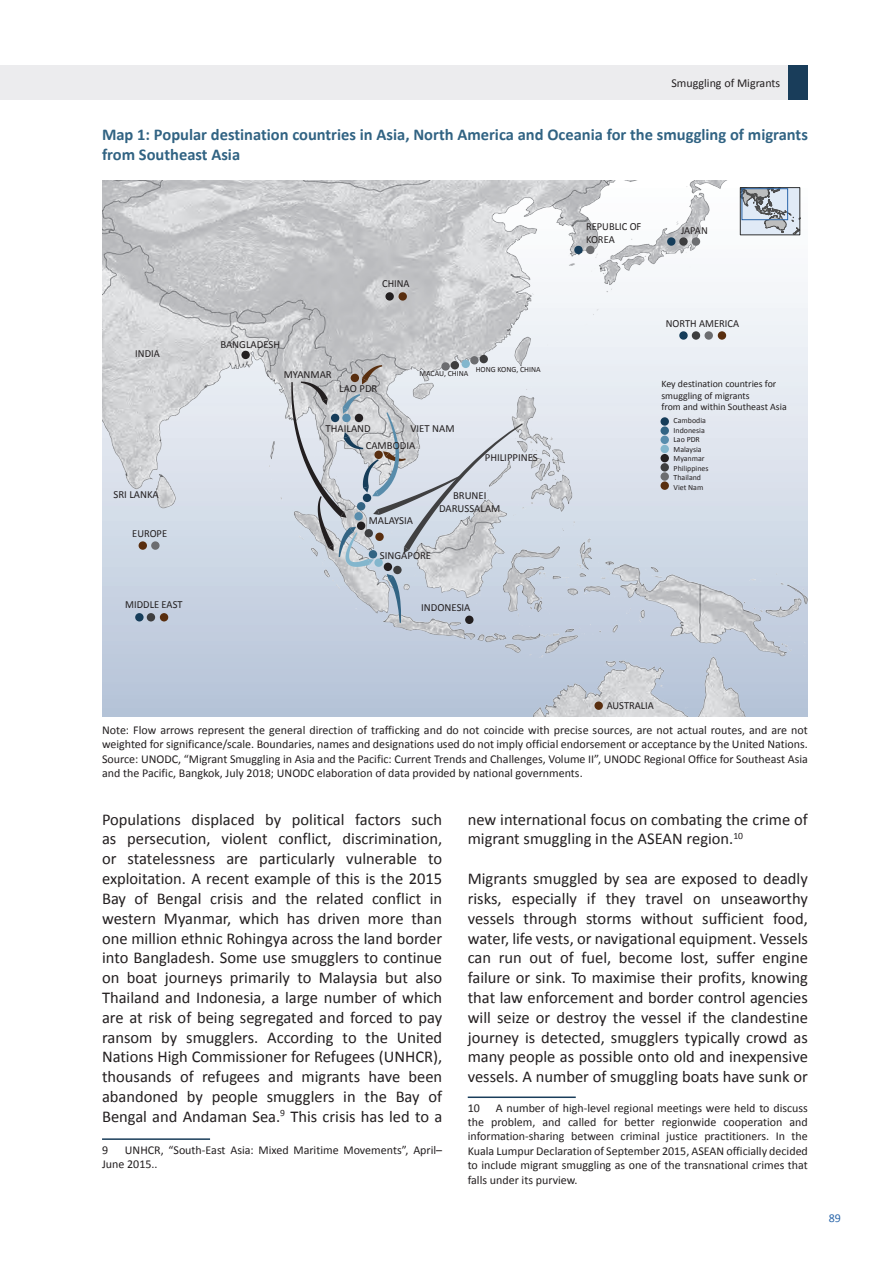
<style>
.page{position:relative;width:893px;height:1263px;background:#fff}
.page>*{position:absolute;margin:0;border:0;box-sizing:border-box;transform-origin:0 0}
.t1{font:16.5px/19.8px "Calibri";color:#231f20;text-align:justify}
.t2{font:700 16.5px/19.8px "Calibri";color:#316383}
.Paragraph_Style_1{font:12px/14.4px "Calibri";color:#231f20}
.t3{font:12px "Calibri";color:#2b67aa}
.t4{font:10.8px/13px "Calibri";color:#231f20;text-align:center}
.t5{font:10.8px/13px "Calibri";color:#231f20;scale:.96 1}
.t6{font:9.9px/11.9px "Calibri";color:#231f20}
.t7{font:7.95px/9.4px "Calibri";color:#231f20}
</style>
<div class="page">
<div style="left:0;top:65px;width:789px;height:34px;background:#ececee"></div>
<div style="left:789px;top:65px;width:19px;height:34px;background:#193d5a"></div>
<hr style="left:102px;top:1138px;width:108px;height:2px;background:#193d5a">
<hr style="left:468px;top:1096px;width:108px;height:2px;background:#193d5a">
<img style="left:102px;top:181px;width:706px;height:535px">
<svg style="left:387px;top:574px;width:14px;height:49px"></svg>
<div style="left:660px;top:417px;width:9px;height:9px;background:#163d5a;border-radius:50%"></div>
<div style="left:660px;top:426px;width:9px;height:9px;background:#326484;border-radius:50%"></div>
<div style="left:660px;top:436px;width:9px;height:8px;background:#588dad;border-radius:50%"></div>
<div style="left:660px;top:445px;width:9px;height:8px;background:#83b6cd;border-radius:50%"></div>
<div style="left:660px;top:454px;width:9px;height:8px;background:#231f20;border-radius:50%"></div>
<div style="left:660px;top:472px;width:9px;height:9px;background:#6c6d70;border-radius:50%"></div>
<div style="left:660px;top:481px;width:9px;height:9px;background:#592e0f;border-radius:50%"></div>
<div style="left:660px;top:463px;width:9px;height:8px;background:#3e3e3f;border-radius:50%"></div>
<div style="left:398px;top:292px;width:9px;height:9px;background:#592e0f;border-radius:50%"></div>
<div style="left:139px;top:541px;width:8px;height:9px;background:#592e0f;border-radius:50%"></div>
<div style="left:594px;top:701px;width:9px;height:9px;background:#592e0f;border-radius:50%"></div>
<div style="left:679px;top:331px;width:9px;height:9px;background:#163d5a;border-radius:50%"></div>
<div style="left:667px;top:237px;width:8px;height:9px;background:#163d5a;border-radius:50%"></div>
<div style="left:574px;top:246px;width:9px;height:8px;background:#163d5a;border-radius:50%"></div>
<div style="left:385px;top:292px;width:9px;height:9px;background:#231f20;border-radius:50%"></div>
<div style="left:241px;top:351px;width:9px;height:8px;background:#231f20;border-radius:50%"></div>
<div style="left:384px;top:563px;width:8px;height:8px;background:#231f20;border-radius:50%"></div>
<div style="left:465px;top:616px;width:8px;height:8px;background:#231f20;border-radius:50%"></div>
<div style="left:147px;top:613px;width:8px;height:8px;background:#3e3e3f;border-radius:50%"></div>
<div style="left:393px;top:566px;width:9px;height:8px;background:#3e3e3f;border-radius:50%"></div>
<div style="left:704px;top:331px;width:9px;height:9px;background:#6c6d70;border-radius:50%"></div>
<div style="left:692px;top:237px;width:8px;height:9px;background:#6c6d70;border-radius:50%"></div>
<div style="left:586px;top:246px;width:8px;height:8px;background:#6c6d70;border-radius:50%"></div>
<div style="left:151px;top:541px;width:9px;height:9px;background:#6c6d70;border-radius:50%"></div>
<div style="left:718px;top:331px;width:8px;height:9px;background:#592e0f;border-radius:50%"></div>
<div style="left:692px;top:331px;width:8px;height:9px;background:#3e3e3f;border-radius:50%"></div>
<div style="left:679px;top:237px;width:9px;height:9px;background:#3e3e3f;border-radius:50%"></div>
<svg style="left:291px;top:365px;width:232px;height:202px;background:#c6ccd3"></svg>
<div style="left:461px;top:360px;width:9px;height:8px;background:#83b6cd;border-radius:50%"></div>
<div style="left:470px;top:356px;width:9px;height:8px;background:#6c6d70;border-radius:50%"></div>
<div style="left:479px;top:355px;width:9px;height:8px;background:#3e3e3f;border-radius:50%"></div>
<div style="left:441px;top:362px;width:9px;height:9px;background:#6c6d70;border-radius:50%"></div>
<div style="left:451px;top:361px;width:8px;height:8px;background:#3e3e3f;border-radius:50%"></div>
<div style="left:160px;top:613px;width:8px;height:8px;background:#592e0f;border-radius:50%"></div>
<div style="left:135px;top:613px;width:9px;height:8px;background:#163d5a;border-radius:50%"></div>
<svg style="left:742px;top:188px;width:59px;height:47px;background:#bbc2cb"></svg>
<div style="left:740px;top:188px;width:60px;height:47px;border:1px solid #313232"></div>
<div style="left:742px;top:188px;width:46px;height:32px;border:1px solid #2b66aa"></div>
<p class="Paragraph_Style_1" style="left:671px;top:76px;width:110px">Smuggling of Migrants</p>
<p class="t2" style="left:102px;top:125px;width:707px">Map 1: Popular destination countries in Asia, North America and Oceania for the smuggling of migrants from Southeast Asia</p>
<p class="t5" style="left:135px;top:346px;width:27px">INDIA</p>
<p class="t4" style="left:113px;top:487px;width:47px">SRI LANKA</p>
<p class="t5" style="left:132px;top:527px;width:38px">EUROPE</p>
<p class="t5" style="left:125px;top:598px;width:61px">MIDDLE EAST</p>
<p class="t5" style="left:382px;top:277px;width:30px">CHINA</p>
<p class="t4" style="left:220px;top:337px;width:61px">BANGLADESH</p>
<p class="t4" style="left:284px;top:368px;width:50px">MYANMAR</p>
<p class="t4" style="left:339px;top:382px;width:40px">LAO PDR</p>
<p class="t7" style="left:419px;top:368px;width:50px">MACAU, CHINA</p>
<p class="t7" style="left:476px;top:365px;width:66px">HONG KONG, CHINA</p>
<p class="t4" style="left:326px;top:422px;width:47px">THAILAND</p>
<p class="t4" style="left:410px;top:422px;width:46px">VIET NAM</p>
<p class="t4" style="left:366px;top:438px;width:51px">CAMBODIA</p>
<p class="t4" style="left:485px;top:451px;width:55px">PHILIPPINES</p>
<p class="t4" style="left:369px;top:514px;width:46px">MALAYSIA</p>
<p class="t4" style="left:439px;top:488px;width:63px">BRUNEI<br>DARUSSALAM</p>
<p class="t4" style="left:380px;top:549px;width:53px">SINGAPORE</p>
<p class="t4" style="left:421px;top:601px;width:51px">INDONESIA</p>
<p class="t5" style="left:586px;top:220px;width:59px">REPUBLIC OF<br>KOREA</p>
<p class="t5" style="left:681px;top:224px;width:29px">JAPAN</p>
<p class="t5" style="left:666px;top:317px;width:78px">NORTH AMERICA</p>
<p class="t6" style="left:661px;top:378px;width:127px">Key destination countries for smuggling of migrants<br>from and within Southeast Asia</p>
<p class="t7" style="left:674px;top:416px;width:36px">Cambodia<br>Indonesia<br>Lao PDR<br>Malaysia<br>Myanmar<br>Philippines<br>Thailand<br>Viet Nam</p>
<p class="t5" style="left:607px;top:699px;width:51px">AUSTRALIA</p>
<p class="Paragraph_Style_1" style="left:102px;top:723px;width:707px">Note: Flow arrows represent the general direction of trafficking and do not coincide with precise sources, are not actual routes, and are not weighted for significance/scale. Boundaries, names and designations used do not imply official endorsement or acceptance by the United Nations.</p>
<p class="Paragraph_Style_1" style="left:102px;top:751px;width:707px">Source: UNODC, “Migrant Smuggling in Asia and the Pacific: Current Trends and Challenges, Volume II”, UNODC Regional Office for Southeast Asia and the Pacific, Bangkok, July 2018; UNODC elaboration of data provided by national governments.</p>
<p class="t1" style="left:102px;top:809px;width:342px">Populations displaced by political factors such as persecution, violent conflict, discrimination, or statelessness are particularly vulnerable to exploitation. A recent example of this is the 2015<br>Bay of Bengal crisis and the related conflict in western Myanmar, which has driven more than one million ethnic Rohingya across the land border into Bangladesh. Some use smugglers to continue on boat journeys primarily to Malaysia but also Thailand and Indonesia, a large number of which are at risk of being segregated and forced to pay ransom by smugglers. According to the United Nations High Commissioner for Refugees (UNHCR), thousands of refugees and migrants have been abandoned by people smugglers in the Bay of Bengal and Andaman Sea.<sup>9</sup> This crisis has led to a</p>
<p class="Paragraph_Style_1" style="left:102px;top:1142px;width:8px">9</p>
<p class="Paragraph_Style_1" style="left:102px;top:1142px;width:342px;text-indent:23px">UNHCR, “South-East Asia: Mixed Maritime Movements”, April–<br>June 2015..</p>
<p class="t1" style="left:468px;top:809px;width:342px">new international focus on combating the crime of migrant smuggling in the ASEAN region.<sup>10</sup></p>
<p class="t1" style="left:468px;top:869px;width:342px">Migrants smuggled by sea are exposed to deadly risks, especially if they travel on unseaworthy vessels through storms without sufficient food, water, life vests, or navigational equipment. Vessels can run out of fuel, become lost, suffer engine failure or sink. To maximise their profits, knowing that law enforcement and border control agencies will seize or destroy the vessel if the clandestine journey is detected, smugglers typically crowd as many people as possible onto old and inexpensive vessels. A number of smuggling boats have sunk or</p>
<p class="Paragraph_Style_1" style="left:468px;top:1100px;width:14px">10</p>
<p class="Paragraph_Style_1" style="left:468px;top:1100px;width:342px;text-align:justify;text-indent:28px">A number of high-level regional meetings were held to discuss the problem, and called for better regionwide cooperation and information-sharing between criminal justice practitioners. In the Kuala Lumpur Declaration of September 2015, ASEAN officially decided to include migrant smuggling as one of the transnational crimes that falls under its purview.</p>
<p class="t3" style="left:829px;top:1211px;width:14px">89</p>
</div>
